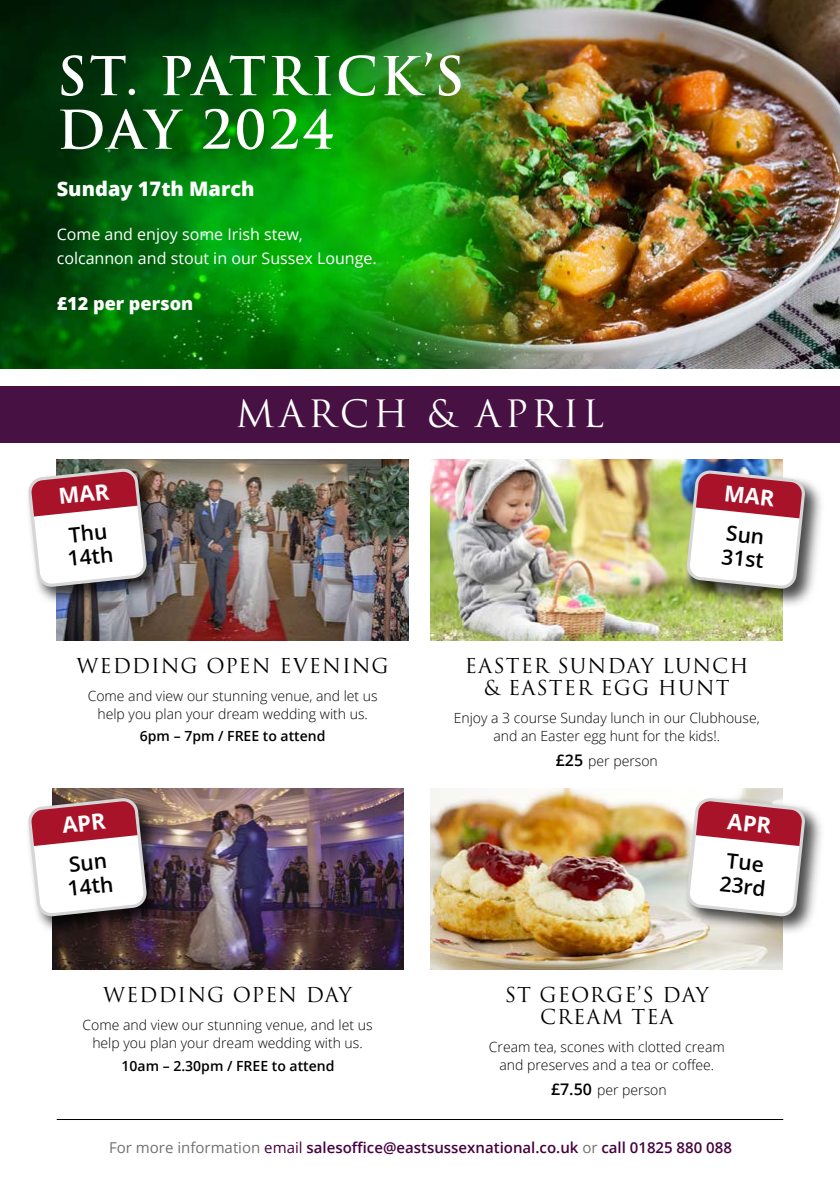
<style>
.page{position:relative;width:840px;height:1191px;background:#fff}
.page>*{position:absolute;margin:0;border:0;box-sizing:border-box;transform-origin:0 0}
.t1{font:700 52px/53.6px "Trajan Pro";letter-spacing:.05em;color:#fff}
.t2{font:36.6px "Trajan Pro";letter-spacing:.1em;color:#fff}
.t3{font:600 21px/23.6px "Open Sans";color:#000}
.t4{font:20px/22px "Trajan Pro";letter-spacing:.05em;color:#000;text-align:center}
.t5{font:800 20px "Open Sans";color:#fff}
.t6{font:800 18px "Open Sans";color:#fff}
.t7{font:16px/24px "Open Sans";color:#fff}
.t8{font:600 15px "Open Sans";color:#460040}
.t9{font:300 14px/18px "Open Sans";color:#000;text-align:center}
.t10{font:600 14px "Open Sans";color:#000}
.s1{font-weight:600;font-size:16px}
.s2{font-weight:400;color:#73716e}
.s3{font-weight:400}
</style>
<div class="page">
<img style="left:430px;top:459px;width:352px;height:182px">
<img style="left:52px;top:788px;width:352px;height:181px">
<img style="left:0;top:0;width:317px;height:369px">
<hr style="left:57px;top:1119px;width:725px;height:1px;background:#000">
<div style="left:0;top:386px;width:839px;height:56px;background:#481144"></div>
<img style="left:57px;top:459px;width:351px;height:182px">
<div style="left:25px;top:465px;width:142px;height:142px;background:#000;opacity:.55"></div>
<div style="left:26px;top:466px;width:136px;height:136px;background:#000;opacity:.35"></div>
<div style="left:683px;top:467px;width:142px;height:142px;background:#000;opacity:.55"></div>
<div style="left:684px;top:468px;width:136px;height:136px;background:#000;opacity:.35"></div>
<div style="left:25px;top:794px;width:142px;height:142px;background:#000;opacity:.55"></div>
<div style="left:26px;top:795px;width:136px;height:136px;background:#000;opacity:.35"></div>
<img style="left:317px;top:0;width:522px;height:369px">
<img style="left:430px;top:788px;width:352px;height:181px">
<div style="left:683px;top:794px;width:142px;height:142px;background:#000;opacity:.55"></div>
<div style="left:684px;top:795px;width:136px;height:136px;background:#000;opacity:.35"></div>
<svg style="left:29px;top:469px;width:117px;height:117px"></svg>
<svg style="left:683px;top:469px;width:124px;height:122px"></svg>
<svg style="left:29px;top:799px;width:117px;height:116px"></svg>
<svg style="left:683px;top:796px;width:124px;height:123px"></svg>
<h1 class="t1" style="left:57px;top:50px;width:409px">ST. PATRICK’S<br>DAY 2024</h1>
<h3 class="t5" style="left:57px;top:173px;width:199px">Sunday 17th March</h3>
<p class="t7" style="left:57px;top:221px;width:321px">Come and enjoy some Irish stew, colcannon and stout in our Sussex Lounge.</p>
<p class="t6" style="left:57px;top:290px;width:138px">£12 per person</p>
<h2 class="t2" style="left:236px;top:391px;width:370px">MARCH &amp; APRIL</h2>
<h3 class="t3" style="left:64px;top:523px;width:47px;rotate:-6deg">Thu<br>14th</h3>
<h3 class="t3" style="left:725px;top:520px;width:44px;rotate:6deg">Sun<br>31st</h3>
<h3 class="t4" style="left:76px;top:654px;width:313px">WEDDING OPEN EVENING</h3>
<p class="t9" style="left:88px;top:686px;width:291px">Come and view our stunning venue, and let us help you plan your dream wedding with us.</p>
<p class="t10" style="left:140px;top:726px;width:187px">6pm – 7pm / FREE to attend</p>
<h3 class="t3" style="left:64px;top:852px;width:47px;rotate:-6deg">Sun<br>14th</h3>
<h3 class="t4" style="left:103px;top:983px;width:250px">WEDDING OPEN DAY</h3>
<p class="t9" style="left:82px;top:1015px;width:291px">Come and view our stunning venue, and let us help you plan your dream wedding with us.</p>
<p class="t10" style="left:121px;top:1056px;width:214px">10am – 2.30pm / FREE to attend</p>
<h3 class="t4" style="left:464px;top:654px;width:285px">EASTER SUNDAY LUNCH &amp; EASTER EGG HUNT</h3>
<p class="t9" style="left:453px;top:708px;width:307px">Enjoy a 3 course Sunday lunch in our Clubhouse, and an Easter egg hunt for the kids!.</p>
<p class="t9" style="left:555px;top:751px;width:104px"><span class="s1">£25</span> per person</p>
<h3 class="t3" style="left:723px;top:848px;width:48px;rotate:6deg">Tue<br>23rd</h3>
<h3 class="t4" style="left:504px;top:983px;width:205px">ST GEORGE’S DAY<br>CREAM TEA</h3>
<p class="t9" style="left:488px;top:1037px;width:237px">Cream tea, scones with clotted cream and preserves and a tea or coffee.</p>
<p class="t9" style="left:550px;top:1080px;width:117px"><span class="s1">£7.50</span> per person</p>
<p class="t8" style="left:109px;top:1137px;width:624px"><span class="s2">For more information</span> <span class="s3">email</span> salesoffice@eastsussexnational.co.uk <span class="s2">or</span> call 01825 880 088</p>
</div>
